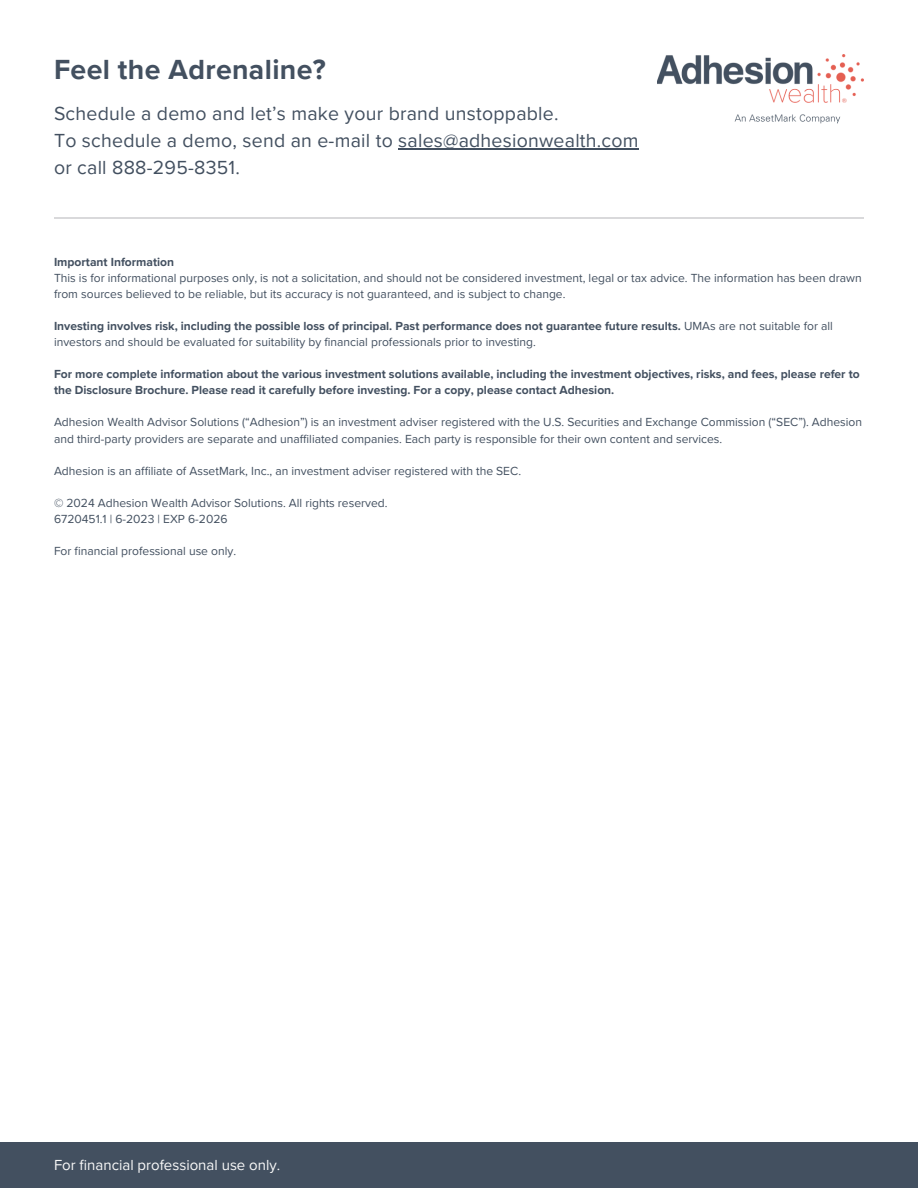
<style>
.page{position:relative;width:918px;height:1188px;background:#fff}
.page>*{position:absolute;margin:0;border:0;box-sizing:border-box;transform-origin:0 0}
.t1{font:700 28.5px "Proxima Nova";letter-spacing:.01em;color:#435060}
.t2{font:19.5px/27.2px "Proxima Nova";letter-spacing:.01em;color:#435060}
.t3{font:15px "Proxima Nova";color:#f8f8f8}
.t4{font:12px/16px "Proxima Nova";color:#435060}
.t5{font:700 12px/16px "Proxima Nova";color:#435060}
.s1{font-weight:700}
</style>
<div class="page">
<img style="left:657px;top:54px;width:207px;height:70px">
<div style="left:0;top:1142px;width:918px;height:46px;background:#435060"></div>
<hr style="left:398px;top:148px;width:241px;height:2px;background:#435060">
<hr style="left:54px;top:217px;width:810px;height:2px;background:#bdbdc0">
<p class="t1" style="left:54px;top:53px;width:273px">Feel the Adrenaline?</p>
<p class="t2" style="left:54px;top:100px;width:506px">Schedule a demo and let’s make your brand unstoppable.</p>
<h3 class="t2" style="left:54px;top:127px;width:586px">To schedule a demo, send an e-mail to sales@adhesionwealth.com or call 888-295-8351.</h3>
<p class="t5" style="left:54px;top:254px;width:122px">Important Information</p>
<p class="t4" style="left:54px;top:270px;width:809px">This is for informational purposes only, is not a solicitation, and should not be considered investment, legal or tax advice. The information has been drawn from sources believed to be reliable, but its accuracy is not guaranteed, and is subject to change.</p>
<p class="t4" style="left:54px;top:318px;width:781px"><span class="s1">Investing involves risk, including the possible loss of principal. Past performance does not guarantee future results.</span> UMAs are not suitable for all investors and should be evaluated for suitability by financial professionals prior to investing.</p>
<p class="t5" style="left:54px;top:366px;width:807px">For more complete information about the various investment solutions available, including the investment objectives, risks, and fees, please refer to the Disclosure Brochure. Please read it carefully before investing. For a copy, please contact Adhesion.</p>
<p class="t4" style="left:54px;top:415px;width:810px">Adhesion Wealth Advisor Solutions (“Adhesion”) is an investment adviser registered with the U.S. Securities and Exchange Commission (“SEC”). Adhesion and third-party providers are separate and unaffiliated companies. Each party is responsible for their own content and services.</p>
<h4 class="t4" style="left:54px;top:463px;width:469px">Adhesion is an affiliate of AssetMark, Inc., an investment adviser registered with the SEC.</h4>
<p class="t4" style="left:54px;top:495px;width:335px">© 2024 Adhesion Wealth Advisor Solutions. All rights reserved.</p>
<p class="t4" style="left:54px;top:511px;width:175px">6720451.1 | 6-2023 | EXP 6-2026</p>
<p class="t4" style="left:54px;top:543px;width:184px">For financial professional use only.</p>
<h2 class="t3" style="left:54px;top:1156px;width:228px">For financial professional use only.</h2>
</div>
